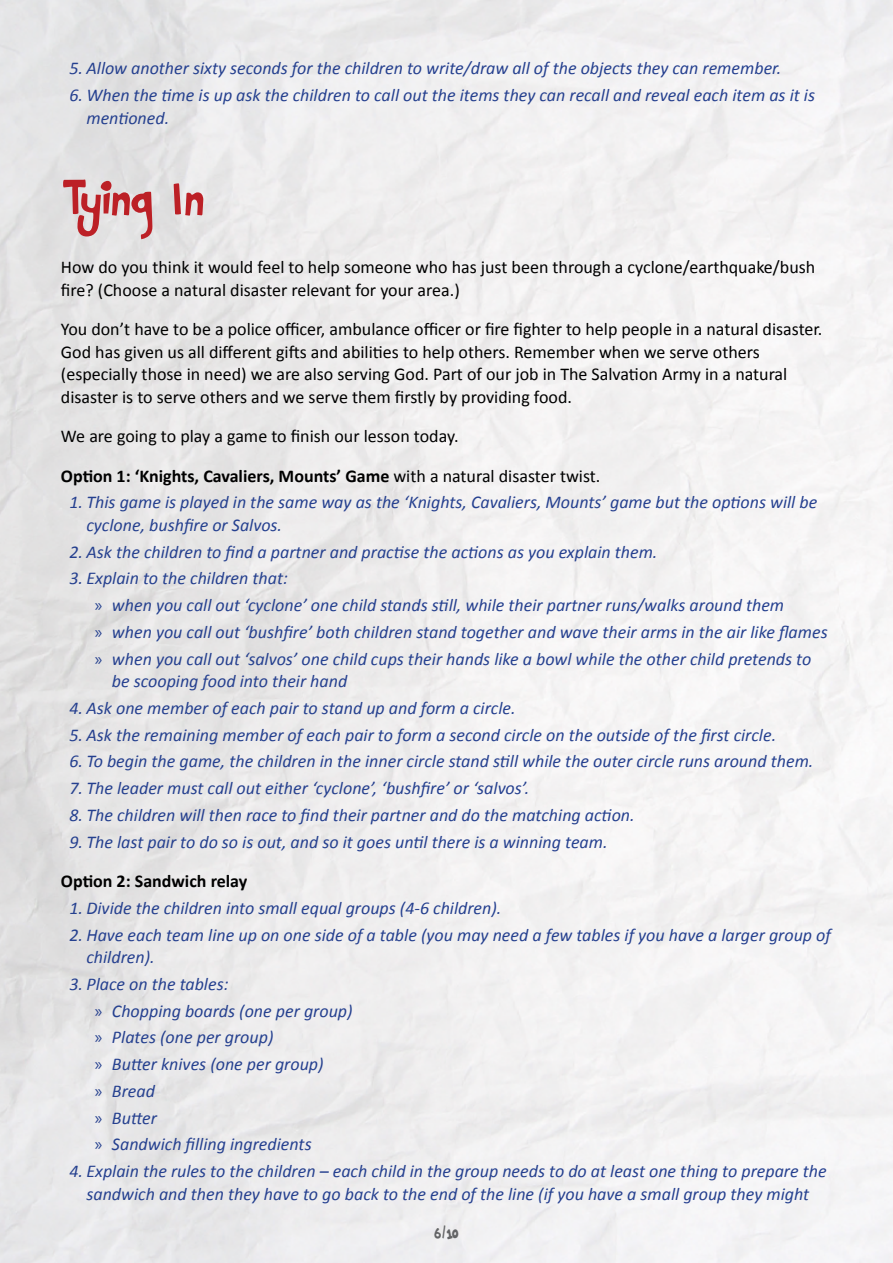
<style>
.page{position:relative;width:893px;height:1263px;background:#fff}
.page>*{position:absolute;margin:0;border:0;box-sizing:border-box;transform-origin:0 0}
.t1{font:54px "DK Rumpelstiltskin";letter-spacing:-.07em;color:#bc2026}
.t2{font:italic 18px/26.7px "Calibri";color:#25408f}
.t3{font:18px/22.5px "Calibri";color:#000}
.t4{font:700 18px "Calibri";color:#000}
.t5{font:18px "DK Rumpelstiltskin";color:#636466}
.s1{font-weight:700}
.s2{font-family:"Myriad Pro";font-style:normal}
</style>
<div class="page">
<p class="t2" style="left:69px;top:54px;width:713px">5. Allow another sixty seconds for the children to write/draw all of the objects they can remember.</p>
<p class="t2" style="left:86px;top:83px;width:730px;line-height:22.5px;text-indent:-17px">6. When the time is up ask the children to call out the items they can recall and reveal each item as it is mentioned.</p>
<h1 class="t1" style="left:61px;top:163px;width:146px">Tying In</h1>
<p class="t3" style="left:61px;top:256px;width:756px">How do you think it would feel to help someone who has just been through a cyclone/earthquake/bush fire? (Choose a natural disaster relevant for your area.)</p>
<p class="t3" style="left:61px;top:318px;width:763px">You don’t have to be a police officer, ambulance officer or fire fighter to help people in a natural disaster.<br>God has given us all different gifts and abilities to help others. Remember when we serve others (especially those in need) we are also serving God. Part of our job in The Salvation Army in a natural disaster is to serve others and we serve them firstly by providing food.</p>
<p class="t3" style="left:61px;top:416px;width:541px;line-height:39.5px">We are going to play a game to finish our lesson today.<br><span class="s1">Option 1: ‘Knights, Cavaliers, Mounts’ Game</span> with a natural disaster twist.</p>
<p class="t2" style="left:86px;top:490px;width:732px;line-height:22.5px;text-indent:-17px">1. This game is played in the same way as the ‘Knights, Cavaliers, Mounts’ game but the options will be cyclone, bushfire or Salvos.</p>
<p class="t2" style="left:69px;top:538px;width:590px">2. Ask the children to find a partner and practise the actions as you explain them.</p>
<p class="t2" style="left:95px;top:564px;width:734px;text-indent:-26px">3. Explain to the children that:<br><span class="s2">»</span> when you call out ‘cyclone’ one child stands still, while their partner runs/walks around them<br><span class="s2">»</span> when you call out ‘bushfire’ both children stand together and wave their arms in the air like flames <span class="s2">»</span> when you call out ‘salvos’ one child cups their hands like a bowl while the other child pretends to</p>
<p class="t2" style="left:112px;top:667px;width:237px">be scooping food into their hand</p>
<p class="t2" style="left:69px;top:694px;width:448px">4. Ask one member of each pair to stand up and form a circle.</p>
<p class="t2" style="left:69px;top:721px;width:708px">5. Ask the remaining member of each pair to form a second circle on the outside of the first circle.</p>
<p class="t2" style="left:69px;top:747px;width:745px">6. To begin the game, the children in the inner circle stand still while the outer circle runs around them.</p>
<p class="t2" style="left:69px;top:774px;width:461px">7. The leader must call out either ‘cyclone’, ‘bushfire’ or ‘salvos’.</p>
<p class="t2" style="left:69px;top:801px;width:567px">8. The children will then race to find their partner and do the matching action.</p>
<p class="t2" style="left:69px;top:828px;width:540px">9. The last pair to do so is out, and so it goes until there is a winning team.</p>
<p class="t4" style="left:61px;top:870px;width:188px">Option 2: Sandwich relay</p>
<p class="t2" style="left:69px;top:894px;width:433px">1. Divide the children into small equal groups (4-6 children).</p>
<p class="t2" style="left:86px;top:923px;width:746px;line-height:22.5px;text-indent:-17px">2. Have each team line up on one side of a table (you may need a few tables if you have a larger group of children).</p>
<p class="t2" style="left:95px;top:970px;width:259px;text-indent:-26px">3. Place on the tables:<br><span class="s2">»</span> Chopping boards (one per group) <span class="s2">»</span> Plates (one per group)<br><span class="s2">»</span> Butter knives (one per group)<br><span class="s2">»</span> Bread<br><span class="s2">»</span> Butter<br><span class="s2">»</span> Sandwich filling ingredients</p>
<p class="t2" style="left:69px;top:1159px;width:759px;line-height:22.5px;text-align:center">4. Explain the rules to the children – each child in the group needs to do at least one thing to prepare the sandwich and then they have to go back to the end of the line (if you have a small group they might</p>
<p class="t5" style="left:434px;top:1221px;width:27px">6/10</p>
</div>
